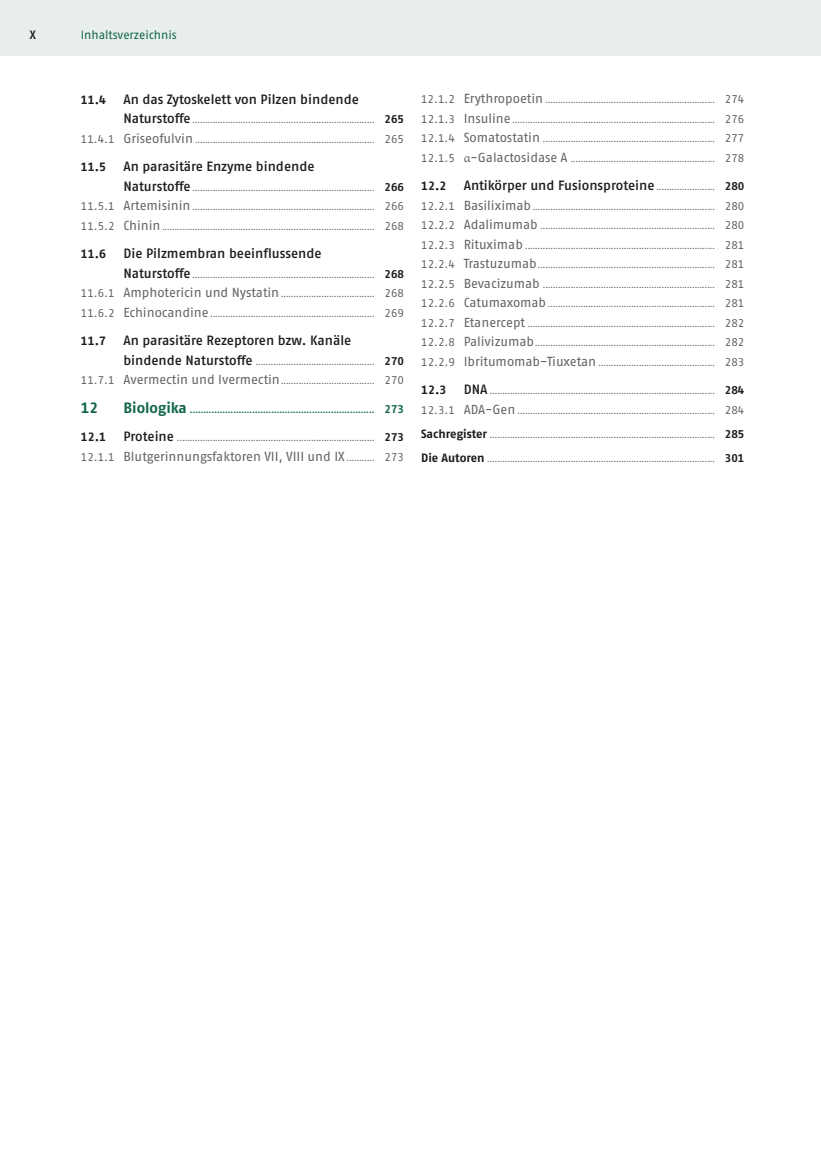
<style>
.page{position:relative;width:821px;height:1149px;background:#fff}
.page>*{position:absolute;margin:0;border:0;box-sizing:border-box;transform-origin:0 0}
.t1{font:700 15px "Fago Pro";color:#13664d}
.t2{font:600 13.5px "Fago Pro";color:#1d1d1b}
.t3{font:13.2px "Fago Pro";color:#646463}
.t4{font:700 12px "Fago Pro";color:#1d1d1b}
.t5{font:12px "Fago Pro";color:#13664d}
.t6{font:600 12px "Fago Pro";color:#1d1d1b}
.t7{font:11.25px "Fago Pro";color:#13664d}
.t8{font:9px/19.5px "Fago Pro";color:#646463;text-align:justify}
.s1{font-weight:600;font-size:13.5px;color:#1d1d1b}
.s2{font-weight:700;font-size:11.25px;color:#1d1d1b}
.s3{font-size:11.25px}
.s4{font-size:13.2px}
.s5{font-weight:700;font-size:15px}
.s6{font-weight:700}
.s7{font-size:9px}
.s8{font-family:"Minion Pro";font-size:13.2px}
.s9{font-weight:400;font-size:9px;color:#646463}
.s10{font-weight:700;font-size:11.25px}
.s11{font-weight:700;font-size:12px;color:#1d1d1b}
</style>
<div class="page">
<div style="left:81px;top:0;width:740px;height:55px;background:#e7eeeb"></div>
<div style="left:0;top:0;width:81px;height:55px;background:#e7eeeb"></div>
<h3 class="t6" style="left:30px;top:28px;width:8px">X</h3>
<h3 class="t5" style="left:81px;top:28px;width:97px">Inhaltsverzeichnis</h3>
<h3 class="t4" style="left:81px;top:92px;width:27px">11.4</h3>
<h2 class="t2" style="left:123px;top:91px;width:237px">An das Zytoskelett von Pilzen bindende</h2>
<p class="t8" style="left:81px;top:110px;width:325px;text-align:right"><span class="s1">Naturstoffe</span> ........................................................................ <span class="s2">265<br></span><span class="s3">11.4.1</span> <span class="s4">Griseofulvin</span> ....................................................................... <span class="s3">265</span></p>
<h3 class="t4" style="left:81px;top:160px;width:27px">11.5</h3>
<h2 class="t2" style="left:123px;top:158px;width:193px">An parasitäre Enzyme bindende</h2>
<p class="t8" style="left:81px;top:178px;width:325px;text-indent:43px"><span class="s1">Naturstoffe</span> ........................................................................ <span class="s2">266<br></span><span class="s3">11.5.1</span> <span class="s4">Artemisinin</span> ........................................................................ <span class="s3">266<br>11.5.2</span> <span class="s4">Chinin</span> .................................................................................... <span class="s3">268</span></p>
<h3 class="t4" style="left:81px;top:247px;width:27px">11.6</h3>
<h2 class="t2" style="left:123px;top:245px;width:200px">Die Pilzmembran beeinflussende</h2>
<p class="t8" style="left:81px;top:265px;width:325px;text-indent:43px"><span class="s1">Naturstoffe</span> ........................................................................ <span class="s2">268<br></span><span class="s3">11.6.1</span> <span class="s4">Amphotericin und Nystatin</span> ..................................... <span class="s3">268<br>11.6.2</span> <span class="s4">Echinocandine</span> ................................................................. <span class="s3">269</span></p>
<h3 class="t4" style="left:81px;top:334px;width:27px">11.7</h3>
<h2 class="t2" style="left:123px;top:332px;width:229px">An parasitäre Rezeptoren bzw. Kanäle</h2>
<p class="t8" style="left:81px;top:352px;width:325px;text-align:right"><span class="s1">bindende Naturstoffe</span> ............................................... <span class="s2">270<br></span><span class="s3">11.7.1</span> <span class="s4">Avermectin und Ivermectin</span> ..................................... <span class="s3">270</span></p>
<h1 class="t1" style="left:81px;top:398px;width:19px">12</h1>
<p class="t7" style="left:123px;top:402px;width:282px"><span class="s5">Biologika</span> .................................................................... <span class="s6">273</span></p>
<h3 class="t4" style="left:81px;top:429px;width:27px">12.1</h3>
<p class="t8" style="left:123px;top:428px;width:282px"><span class="s1">Proteine</span> .............................................................................. <span class="s2">273</span></p>
<h3 class="t3" style="left:81px;top:448px;width:325px"><span class="s3">12.1.1</span> Blutgerinnungsfaktoren VII, VIII und IX <span class="s7">...........</span> <span class="s3">273</span></h3>
<p class="t8" style="left:421px;top:90px;width:325px"><span class="s3">12.1.2</span> <span class="s4">Erythropoetin</span> ................................................................... <span class="s3">274<br>12.1.3</span> <span class="s4">Insuline</span> ................................................................................ <span class="s3">276<br>12.1.4</span> <span class="s4">Somatostatin</span> .................................................................... <span class="s3">277<br>12.1.5</span> <span class="s8">α</span><span class="s4">-Galactosidase A</span> ......................................................... <span class="s3">278</span></p>
<h3 class="t4" style="left:421px;top:179px;width:27px">12.2</h3>
<h2 class="t2" style="left:463px;top:177px;width:282px">Antikörper und Fusionsproteine <span class="s9">.......................</span> <span class="s10">280</span></h2>
<p class="t8" style="left:421px;top:197px;width:325px"><span class="s3">12.2.1</span> <span class="s4">Basiliximab</span> ........................................................................ <span class="s3">280<br>12.2.2</span> <span class="s4">Adalimumab</span> ..................................................................... <span class="s3">280<br>12.2.3</span> <span class="s4">Rituximab</span> ........................................................................... <span class="s3">281<br>12.2.4</span> <span class="s4">Trastuzumab</span>...................................................................... <span class="s3">281<br>12.2.5</span> <span class="s4">Bevacizumab</span> .................................................................... <span class="s3">281<br>12.2.6</span> <span class="s4">Catumaxomab</span> .................................................................. <span class="s3">281<br>12.2.7</span> <span class="s4">Etanercept</span> .......................................................................... <span class="s3">282<br>12.2.8</span> <span class="s4">Palivizumab</span>....................................................................... <span class="s3">282<br>12.2.9</span> <span class="s4">Ibritumomab-Tiuxetan</span> .............................................. <span class="s3">283</span></p>
<h3 class="t4" style="left:421px;top:383px;width:27px">12.3</h3>
<p class="t8" style="left:421px;top:381px;width:325px;text-align:right"><span class="s1">DNA</span> ......................................................................................... <span class="s2">284<br></span><span class="s3">12.3.1</span> <span class="s4">ADA-Gen</span> .............................................................................. <span class="s3">284</span></p>
<p class="t8" style="left:421px;top:424px;width:325px"><span class="s11">Sachregister</span> ......................................................................................... <span class="s2">285</span></p>
<p class="t8" style="left:421px;top:448px;width:325px"><span class="s11">Die Autoren</span> .......................................................................................... <span class="s2">301</span></p>
</div>
